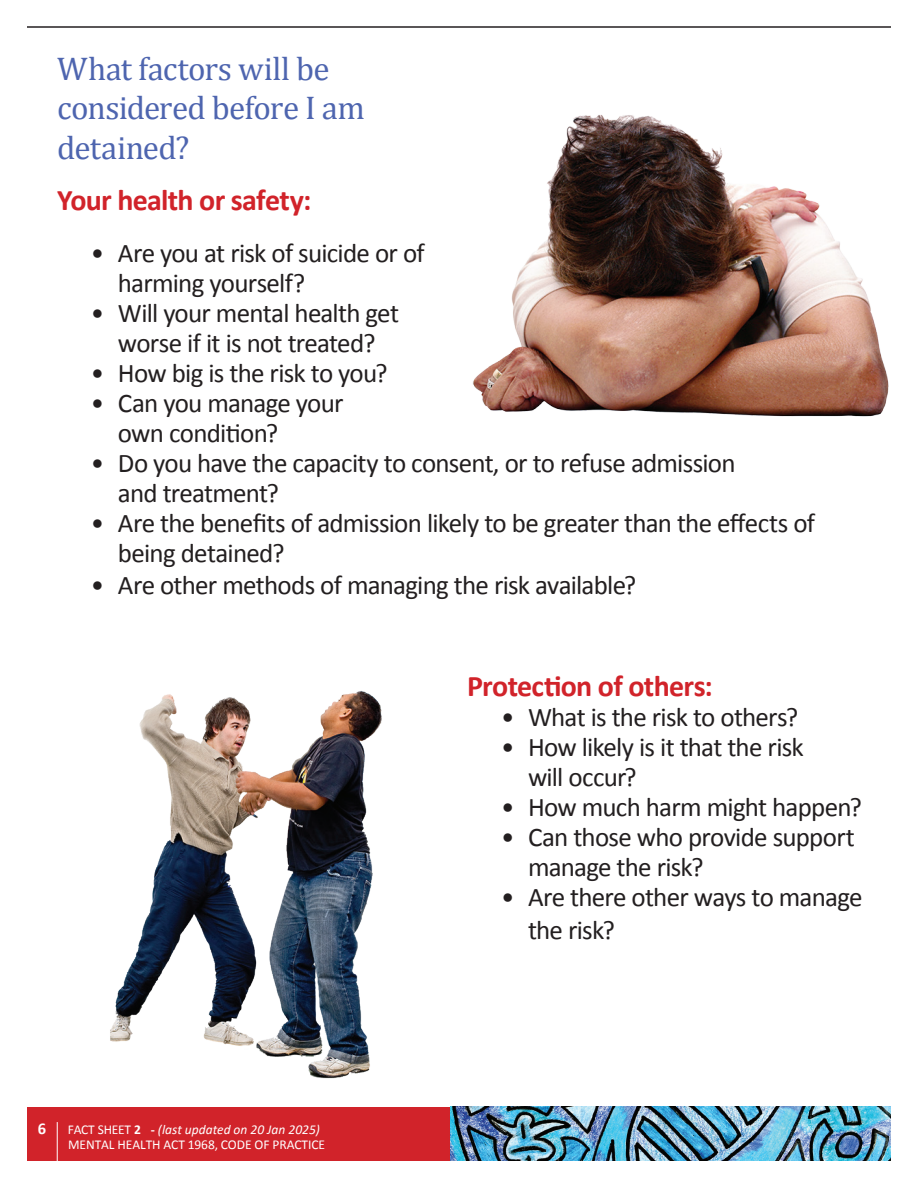
<style>
.page{position:relative;width:918px;height:1188px;background:#fff}
.page>*{position:absolute;margin:0;border:0;box-sizing:border-box;transform-origin:0 0}
.t1{font:33px/39.6px "Cambria";letter-spacing:-.02em;color:#4e65af}
.t2{font:700 30px "Calibri";letter-spacing:-.025em;color:#d1232a}
.t3{font:27px/30px "Calibri";letter-spacing:-.03em;color:#231f20}
.t4{font:700 16.5px "Calibri";color:#fff}
.t5{font:13.5px/15.9px "Calibri";letter-spacing:-.005em;color:#fff}
.s1{font-weight:700}
.s2{font-style:italic}
</style>
<div class="page">
<div style="left:27px;top:1107px;width:424px;height:54px;background:#d1232a"></div>
<img style="left:451px;top:1107px;width:440px;height:54px">
<hr style="left:57px;top:1122px;width:1px;height:39px;background:#fff">
<hr style="left:27px;top:26px;width:864px;height:2px;background:#231f20">
<img style="left:473px;top:115px;width:416px;height:302px">
<img style="left:110px;top:691px;width:272px;height:388px">
<p class="t1" style="left:57px;top:48px;width:309px">What factors will be considered before I am detained?</p>
<p class="t2" style="left:57px;top:181px;width:256px">Your health or safety:</p>
<p class="t3" style="left:118px;top:238px;width:308px;text-indent:-27px">• Are you at risk of suicide or of harming yourself?</p>
<p class="t3" style="left:91px;top:298px;width:310px;text-align:center">• Will your mental health get worse if it is not treated?</p>
<p class="t3" style="left:91px;top:358px;width:298px">• How big is the risk to you?</p>
<p class="t3" style="left:118px;top:388px;width:227px;text-indent:-27px">• Can you manage your own condition?</p>
<p class="t3" style="left:118px;top:448px;width:619px;text-indent:-27px">• Do you have the capacity to consent, or to refuse admission and treatment?</p>
<p class="t3" style="left:118px;top:508px;width:699px;text-indent:-27px">• Are the benefits of admission likely to be greater than the effects of being detained?</p>
<p class="t3" style="left:91px;top:571px;width:547px">• Are other methods of managing the risk available?</p>
<p class="t4" style="left:38px;top:1118px;width:10px">6</p>
<p class="t5" style="left:68px;top:1121px;width:259px">FACT SHEET <span class="s1">2 -</span> <span class="s2">(last updated on 20 Jan 2025)<br></span>MENTAL HEALTH ACT 1968, CODE OF PRACTICE</p>
<p class="t2" style="left:467px;top:667px;width:247px">Protection of others:</p>
<p class="t3" style="left:501px;top:703px;width:299px">• What is the risk to others?</p>
<p class="t3" style="left:528px;top:733px;width:277px;text-indent:-27px">• How likely is it that the risk will occur?</p>
<p class="t3" style="left:501px;top:793px;width:362px">• How much harm might happen?</p>
<p class="t3" style="left:528px;top:823px;width:329px;text-indent:-27px">• Can those who provide support manage the risk?</p>
<p class="t3" style="left:528px;top:881px;width:336px;line-height:32.4px;text-indent:-27px">• Are there other ways to manage the risk?</p>
</div>
